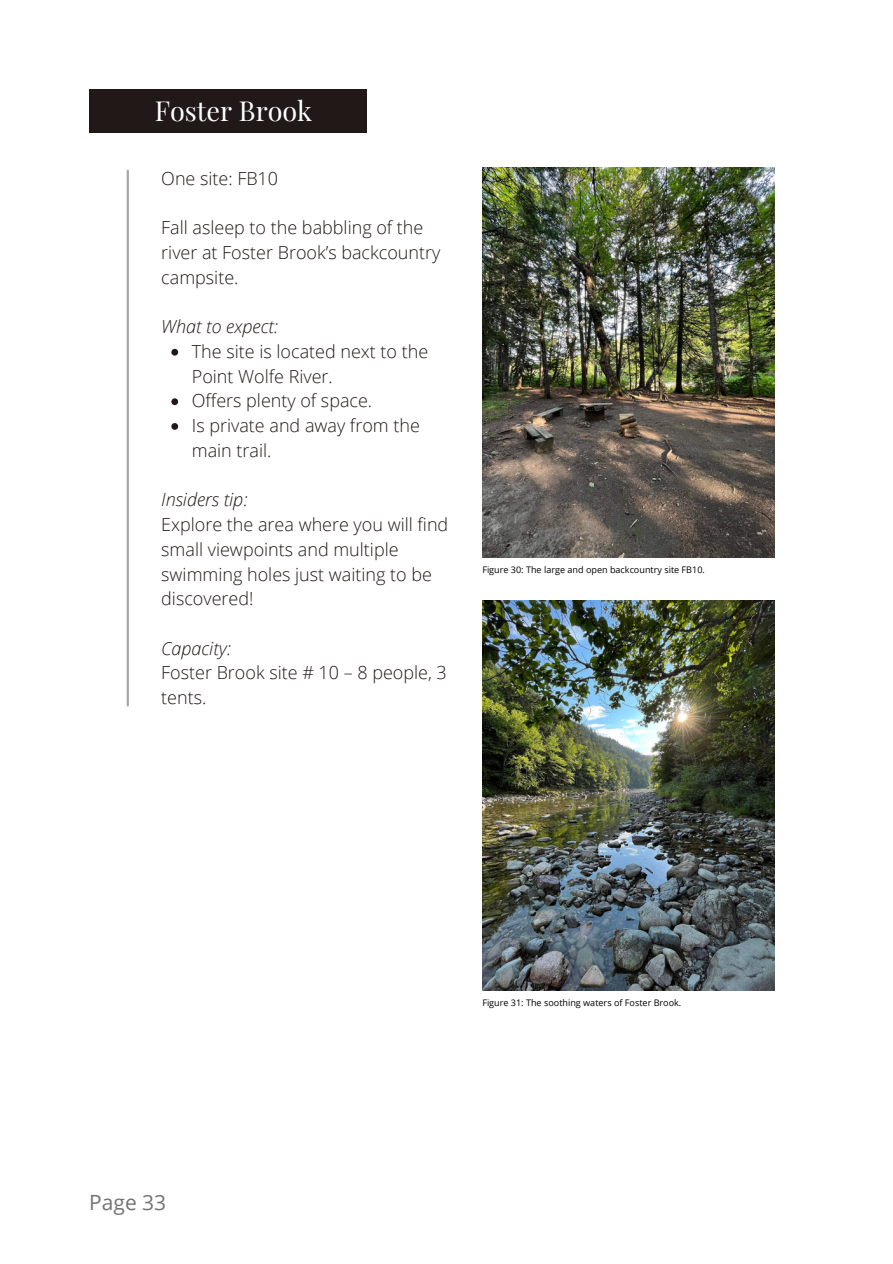
<style>
.page{position:relative;width:893px;height:1264px;background:#fff}
.page>*{position:absolute;margin:0;border:0;box-sizing:border-box;transform-origin:0 0}
.t1{font:27px "Playfair Display";color:#fff}
.t2{font:21px "Open Sans";color:#737373}
.t3{font:300 18px/24.8px "Open Sans";color:#201917}
.t4{font:italic 300 18px "Open Sans";color:#201917}
.t5{font:9px "Open Sans";color:#000}
</style>
<div class="page">
<hr style="left:127px;top:171px;width:2px;height:534px;background:#a6a6a6">
<div style="left:89px;top:89px;width:278px;height:44px;background:#201917"></div>
<img style="left:482px;top:600px;width:292px;height:390px">
<img style="left:482px;top:167px;width:292px;height:390px">
<svg style="left:171px;top:349px;width:7px;height:6px"></svg>
<svg style="left:171px;top:398px;width:7px;height:7px"></svg>
<svg style="left:171px;top:423px;width:7px;height:7px"></svg>
<p class="t1" style="left:155px;top:92px;width:159px">Foster Brook</p>
<p class="t3" style="left:161px;top:165px;width:118px">One site: FB10</p>
<p class="t3" style="left:161px;top:215px;width:280px">Fall asleep to the babbling of the river at Foster Brook’s backcountry campsite.</p>
<p class="t4" style="left:161px;top:314px;width:118px">What to expect:</p>
<p class="t3" style="left:192px;top:338px;width:238px">The site is located next to the<br>Point Wolfe River.</p>
<p class="t3" style="left:192px;top:388px;width:182px">Offers plenty of space.</p>
<p class="t3" style="left:192px;top:413px;width:229px">Is private and away from the main trail.</p>
<p class="t4" style="left:161px;top:487px;width:88px">Insiders tip:</p>
<p class="t3" style="left:161px;top:511px;width:288px">Explore the area where you will find small viewpoints and multiple swimming holes just waiting to be discovered!</p>
<p class="t4" style="left:161px;top:635px;width:71px">Capacity:</p>
<p class="t3" style="left:161px;top:660px;width:287px">Foster Brook site # 10 – 8 people, 3 tents.</p>
<p class="t5" style="left:482px;top:563px;width:224px">Figure 30: The large and open backcountry site FB10.</p>
<p class="t2" style="left:89px;top:1187px;width:78px">Page 33</p>
<p class="t5" style="left:482px;top:995px;width:200px">Figure 31: The soothing waters of Foster Brook.</p>
</div>
